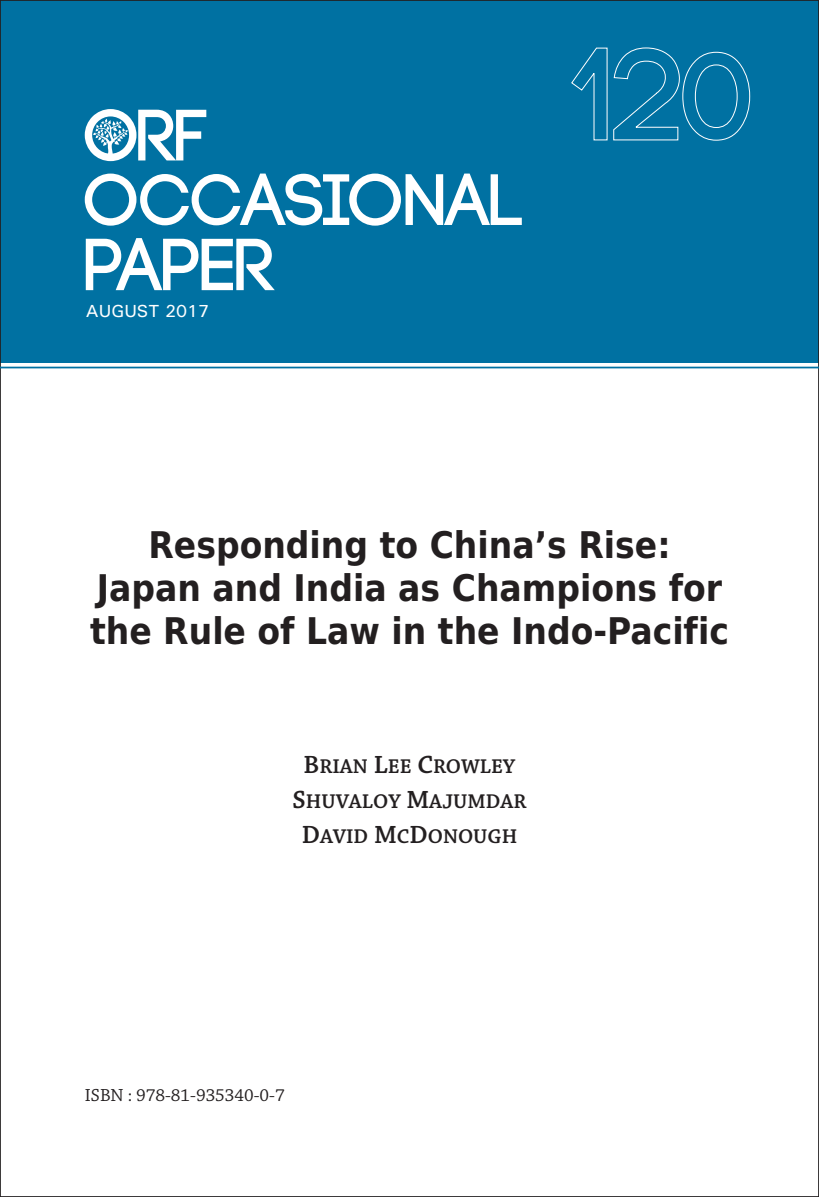
<style>
.page{position:relative;width:819px;height:1197px;background:#fff}
.page>*{position:absolute;margin:0;border:0;box-sizing:border-box;transform-origin:0 0}
.t1{font:700 36.75px/42.7px "DejaVu Sans Condensed";color:#231f20;text-align:center}
.t2{font:600 21px/34.6px "Chaparral Pro";color:#231f20;text-align:center}
.t3{font:18.38px "Chaparral Pro";color:#231f20}
.t4{font:17.5px "Univers";color:#fff}
.s1{font-size:26.25px}
</style>
<div class="page">
<div style="left:0;top:0;width:819px;height:362px;background:#0071a2"></div>
<svg style="left:0;top:366px;width:819px;height:3px;background:#69abc8"></svg>
<svg style="left:85px;top:109px;width:121px;height:52px"></svg>
<svg style="left:85px;top:174px;width:437px;height:52px"></svg>
<svg style="left:86px;top:238px;width:189px;height:52px"></svg>
<svg style="left:571px;top:47px;width:180px;height:94px"></svg>
<p class="t4" style="left:86px;top:305px;width:125px">AUGUST 2017</p>
<p class="t1" style="left:90px;top:528px;width:640px">Responding to China’s Rise:<br>Japan and India as Champions for the Rule of Law in the Indo-Pacific</p>
<p class="t2" style="left:293px;top:751px;width:235px"><span class="s1">B</span>RIAN <span class="s1">L</span>EE <span class="s1">C</span>ROWLEY<br><span class="s1">S</span>HUVALOY <span class="s1">M</span>AJUMDAR<br><span class="s1">D</span>AVID <span class="s1">M</span>C<span class="s1">D</span>ONOUGH</p>
<p class="t3" style="left:85px;top:1087px;width:201px">ISBN : 978-81-935340-0-7</p>
</div>
